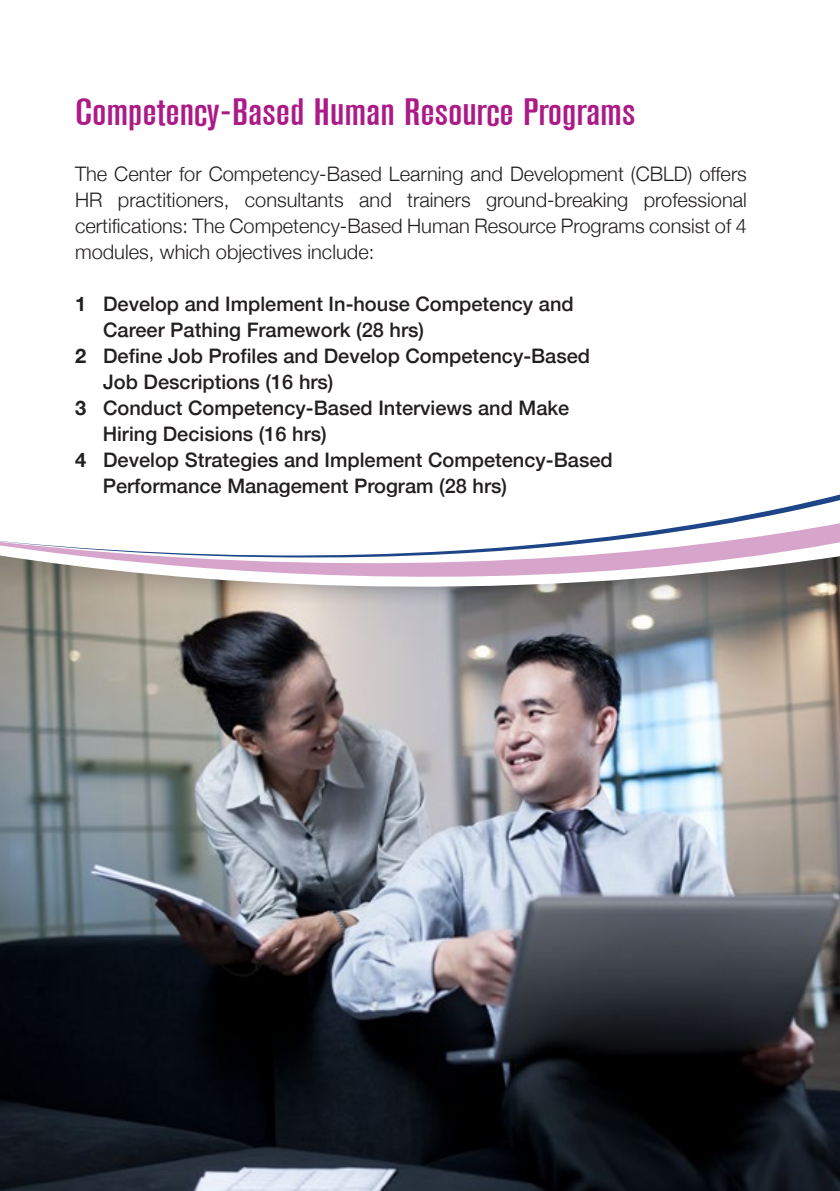
<style>
.page{position:relative;width:840px;height:1191px;background:#fff}
.page>*{position:absolute;margin:0;border:0;box-sizing:border-box;transform-origin:0 0}
.t1{font:500 38px "Akzidenz Grot Con BQ";color:#ab1a87;scale:1.2 1}
.t2{font:500 20px "Helvetica Neue";color:#231f20}
.t3{font:300 20px/26px "Helvetica Neue";color:#231f20;text-align:justify}
.s1{font-weight:700}
</style>
<div class="page">
<img style="left:0;top:632px;width:839px;height:559px">
<svg style="left:0;top:580px;width:839px;height:52px;background:#99958f"></svg>
<svg style="left:0;top:557px;width:839px;height:23px"></svg>
<svg style="left:0;top:494px;width:839px;height:63px"></svg>
<h1 class="t1" style="left:75px;top:90px;width:468px">Competency-Based Human Resource Programs</h1>
<p class="t3" style="left:75px;top:159px;width:673px">The Center for Competency-Based Learning and Development (CBLD) offers HR practitioners, consultants and trainers ground-breaking professional certifications: The Competency-Based Human Resource Programs consist of 4 modules, which objectives include:</p>
<p class="t2" style="left:75px;top:288px;width:500px"><span class="s1">1</span> Develop and Implement In-house Competency and</p>
<p class="t2" style="left:103px;top:314px;width:322px">Career Pathing Framework (28 hrs)</p>
<p class="t2" style="left:75px;top:340px;width:516px"><span class="s1">2</span> Define Job Profiles and Develop Competency-Based</p>
<p class="t2" style="left:103px;top:366px;width:232px">Job Descriptions (16 hrs)</p>
<p class="t2" style="left:75px;top:392px;width:495px"><span class="s1">3</span> Conduct Competency-Based Interviews and Make</p>
<p class="t2" style="left:103px;top:418px;width:225px">Hiring Decisions (16 hrs)</p>
<p class="t2" style="left:75px;top:444px;width:539px"><span class="s1">4</span> Develop Strategies and Implement Competency-Based</p>
<p class="t2" style="left:103px;top:470px;width:405px">Performance Management Program (28 hrs)</p>
</div>
